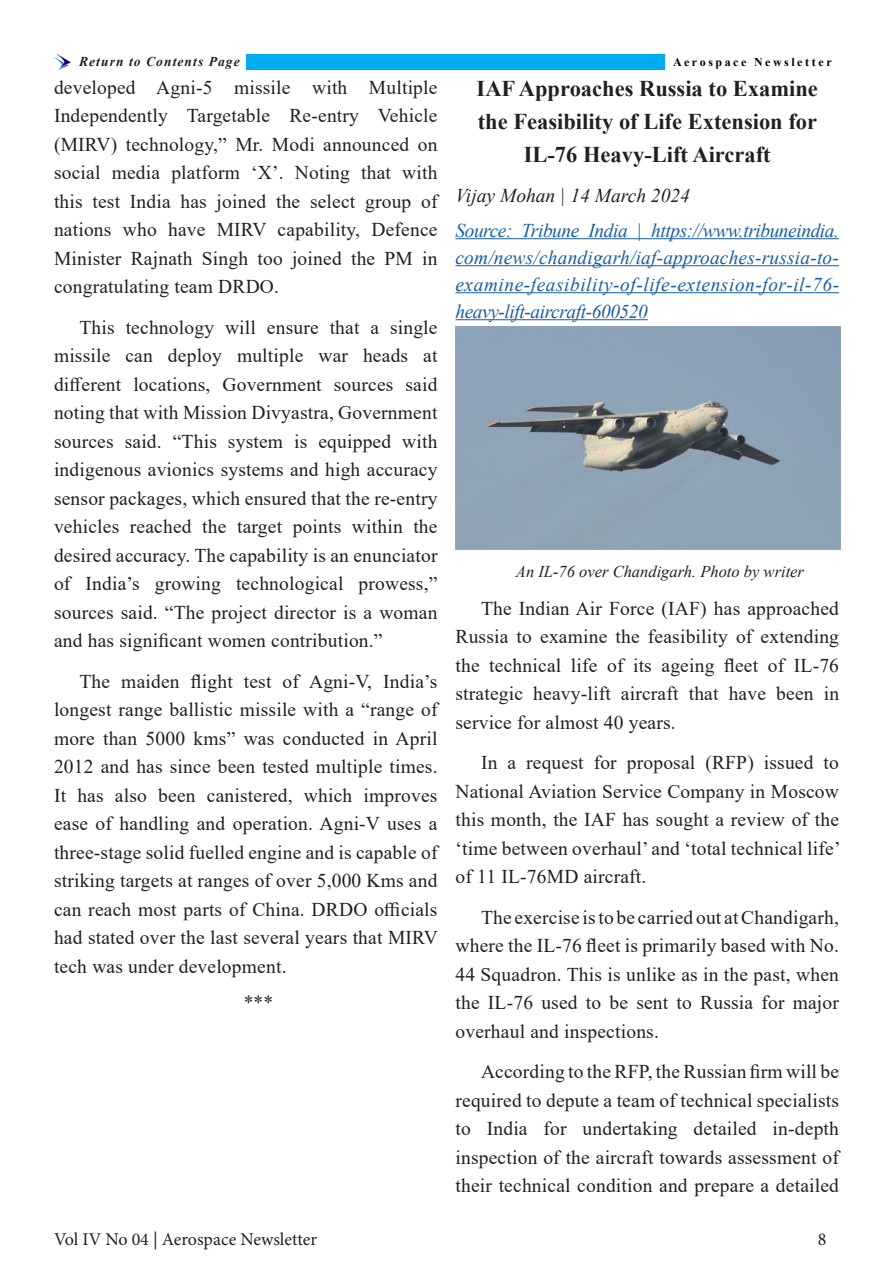
<style>
.page{position:relative;width:893px;height:1263px;background:#fff}
.page>*{position:absolute;margin:0;border:0;box-sizing:border-box;transform-origin:0 0}
.t1{font:700 22.5px/33px "Times New Roman";color:#231f20;text-align:center}
.t2{font:19.5px/28.5px "Times New Roman";letter-spacing:.01em;color:#231f20;text-align:justify}
.t3{font:italic 19.5px/27px "Times New Roman";letter-spacing:.03em;color:#175d9e;text-align:justify}
.t4{font:italic 19.5px "Times New Roman";color:#231f20}
.t5{font:18px "Minion Pro";color:#231f20}
.t6{font:italic 16.5px "Times New Roman";color:#231f20}
.t7{font:italic 700 13.5px "Times New Roman";letter-spacing:.08em;color:#231f20}
.t8{font:700 12px "Times New Roman";letter-spacing:.21em;color:#000}
</style>
<div class="page">
<hr style="left:455px;top:238px;width:384px;height:1px;background:#175d9e">
<hr style="left:455px;top:265px;width:384px;height:1px;background:#175d9e">
<hr style="left:455px;top:292px;width:384px;height:1px;background:#175d9e">
<hr style="left:455px;top:319px;width:193px;height:1px;background:#175d9e">
<img style="left:54px;top:54px;width:17px;height:16px">
<div style="left:246px;top:54px;width:420px;height:16px;background:#00aeef"></div>
<img style="left:455px;top:326px;width:385px;height:224px">
<p class="t7" style="left:79px;top:52px;width:162px">Return to Contents Page</p>
<p class="t8" style="left:673px;top:53px;width:160px">Aerospace Newsletter</p>
<p class="t2" style="left:54px;top:72px;width:385px">developed Agni-5 missile with Multiple Independently Targetable Re-entry Vehicle (MIRV) technology,” Mr. Modi announced on social media platform ‘X’. Noting that with this test India has joined the select group of nations who have MIRV capability, Defence Minister Rajnath Singh too joined the PM in congratulating team DRDO.</p>
<p class="t2" style="left:54px;top:312px;width:385px;text-indent:26px">This technology will ensure that a single missile can deploy multiple war heads at different locations, Government sources said noting that with Mission Divyastra, Government sources said. “This system is equipped with indigenous avionics systems and high accuracy sensor packages, which ensured that the re-entry vehicles reached the target points within the desired accuracy. The capability is an enunciator of India’s growing technological prowess,” sources said. “The project director is a woman and has significant women contribution.”</p>
<p class="t2" style="left:54px;top:666px;width:385px;text-indent:26px">The maiden flight test of Agni-V, India’s longest range ballistic missile with a “range of more than 5000 kms” was conducted in April 2012 and has since been tested multiple times.<br>It has also been canistered, which improves ease of handling and operation. Agni-V uses a three-stage solid fuelled engine and is capable of striking targets at ranges of over 5,000 Kms and can reach most parts of China. DRDO officials had stated over the last several years that MIRV tech was under development.</p>
<p class="t2" style="left:244px;top:987px;width:31px">***</p>
<p class="t1" style="left:477px;top:71px;width:343px">IAF Approaches Russia to Examine the Feasibility of Life Extension for<br>IL-76 Heavy-Lift Aircraft</p>
<p class="t4" style="left:455px;top:182px;width:236px">Vijay Mohan | 14 March 2024</p>
<p class="t3" style="left:455px;top:216px;width:385px">Source: Tribune India | https://www.tribuneindia. com/news/chandigarh/iaf-approaches-russia-to&shy;examine-feasibility-of-life-extension-for-il-76- heavy-lift-aircraft-600520</p>
<p class="t6" style="left:516px;top:560px;width:289px">An IL-76 over Chandigarh. Photo by writer</p>
<p class="t2" style="left:455px;top:593px;width:385px;text-indent:26px">The Indian Air Force (IAF) has approached Russia to examine the feasibility of extending the technical life of its ageing fleet of IL-76 strategic heavy-lift aircraft that have been in service for almost 40 years.</p>
<p class="t2" style="left:455px;top:748px;width:386px;text-indent:26px">In a request for proposal (RFP) issued to National Aviation Service Company in Moscow this month, the IAF has sought a review of the ‘time between overhaul’ and ‘total technical life’ of 11 IL-76MD aircraft.</p>
<p class="t2" style="left:455px;top:902px;width:385px;text-indent:26px">The exercise is to be carried out at Chandigarh, where the IL-76 fleet is primarily based with No.<br>44 Squadron. This is unlike as in the past, when the IL-76 used to be sent to Russia for major overhaul and inspections.</p>
<p class="t2" style="left:455px;top:1057px;width:385px;text-indent:26px">According to the RFP, the Russian firm will be required to depute a team of technical specialists to India for undertaking detailed in-depth inspection of the aircraft towards assessment of their technical condition and prepare a detailed</p>
<p class="t5" style="left:54px;top:1227px;width:265px">Vol IV No 04 | Aerospace Newsletter</p>
<p class="t5" style="left:818px;top:1227px;width:10px">8</p>
</div>
